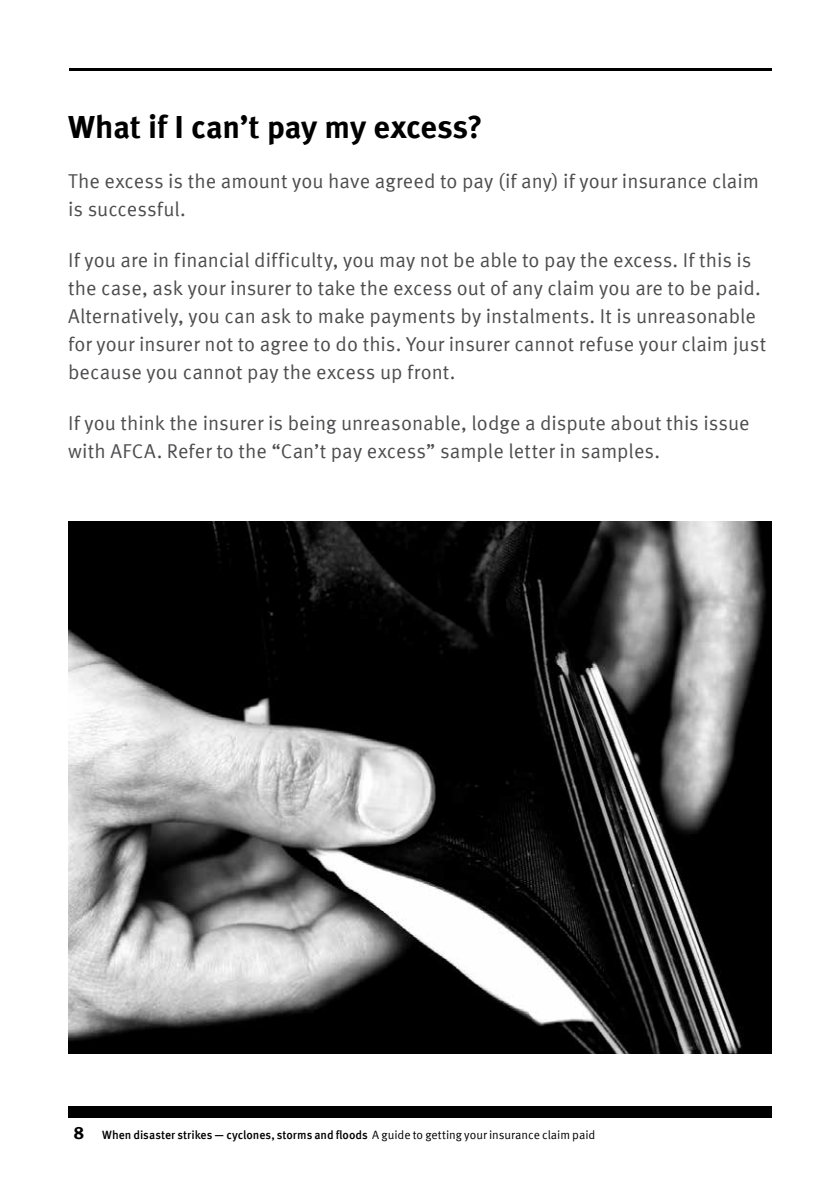
<style>
.page{position:relative;width:840px;height:1191px;background:#fff}
.page>*{position:absolute;margin:0;border:0;box-sizing:border-box;transform-origin:0 0}
.t1{font:700 32px "Meta Offc";letter-spacing:-.01em;color:#000}
.t2{font:20px/28px "Meta Offc Norm";color:#4d4d4f}
.t3{font:500 12px "Meta Offc";color:#000}
.s1{font-weight:700;font-size:18px}
.s2{font-family:"Meta Offc Norm";font-weight:400}
</style>
<div class="page">
<hr style="left:69px;top:68px;width:702px;height:3px;background:#000">
<div style="left:68px;top:1106px;width:703px;height:11px;background:#000"></div>
<img style="left:68px;top:522px;width:703px;height:531px">
<h2 class="t1" style="left:68px;top:107px;width:415px">What if I can’t pay my excess?</h2>
<p class="t2" style="left:68px;top:168px;width:692px">The excess is the amount you have agreed to pay (if any) if your insurance claim is successful.</p>
<p class="t2" style="left:68px;top:246px;width:699px">If you are in financial difficulty, you may not be able to pay the excess. If this is the case, ask your insurer to take the excess out of any claim you are to be paid.<br>Alternatively, you can ask to make payments by instalments. It is unreasonable for your insurer not to agree to do this. Your insurer cannot refuse your claim just because you cannot pay the excess up front.</p>
<p class="t2" style="left:68px;top:409px;width:682px">If you think the insurer is being unreasonable, lodge a dispute about this issue with AFCA. Refer to the “Can’t pay excess” sample letter in samples.</p>
<p class="t3" style="left:74px;top:1128px;width:523px"><span class="s1">8</span> When disaster strikes — cyclones, storms and floods <span class="s2">A guide to getting your insurance claim paid</span></p>
</div>
